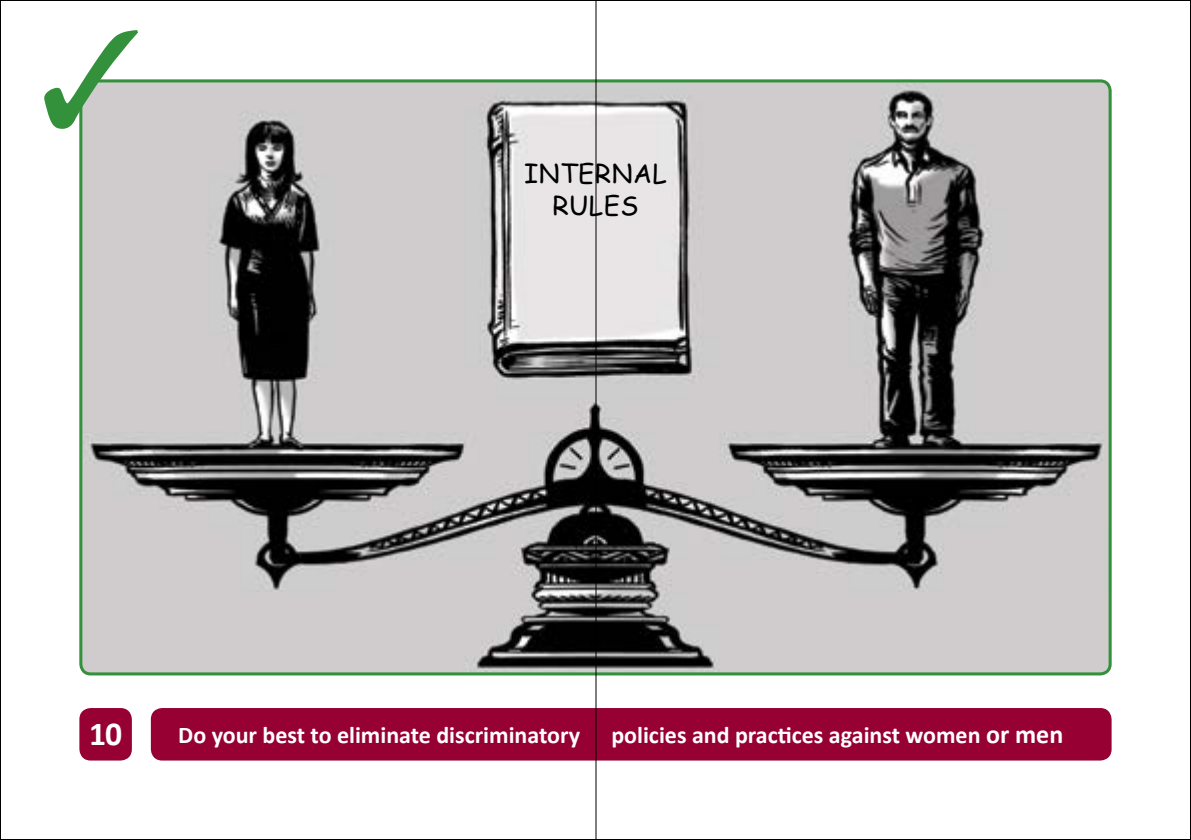
<style>
.page{position:relative;width:1191px;height:840px;background:#fff}
.page>*{position:absolute;margin:0;border:0;box-sizing:border-box;transform-origin:0 0}
.t1{font:700 33.6px "Calibri";color:#fff}
.t2{font:26px/32px "Comic Sans MS";letter-spacing:.02em;color:#000101;text-align:center}
.t3{font:700 24px "Calibri";color:#fff}
.s1{font-size:26px}
</style>
<div class="page">
<img style="left:83px;top:83px;width:1028px;height:592px">
<div style="left:79px;top:79px;width:1032px;height:596px;border:3px solid #33913c;border-radius:10px"></div>
<div style="left:151px;top:707px;width:960px;height:53px;background:#960032;border-radius:11px"></div>
<div style="left:79px;top:707px;width:53px;height:53px;background:#960032;border-radius:11px"></div>
<svg style="left:44px;top:30px;width:94px;height:99px"></svg>
<hr style="left:595px;top:0;width:1px;height:839px;background:#000">
<p class="t2" style="left:524px;top:157px;width:144px">INTERNAL<br>RULES</p>
<h1 class="t1" style="left:89px;top:712px;width:35px">10</h1>
<p class="t3" style="left:178px;top:719px;width:403px">Do your best to eliminate discriminatory</p>
<p class="t3" style="left:611px;top:719px;width:453px">policies and practices against women <span class="s1">or men</span></p>
</div>
